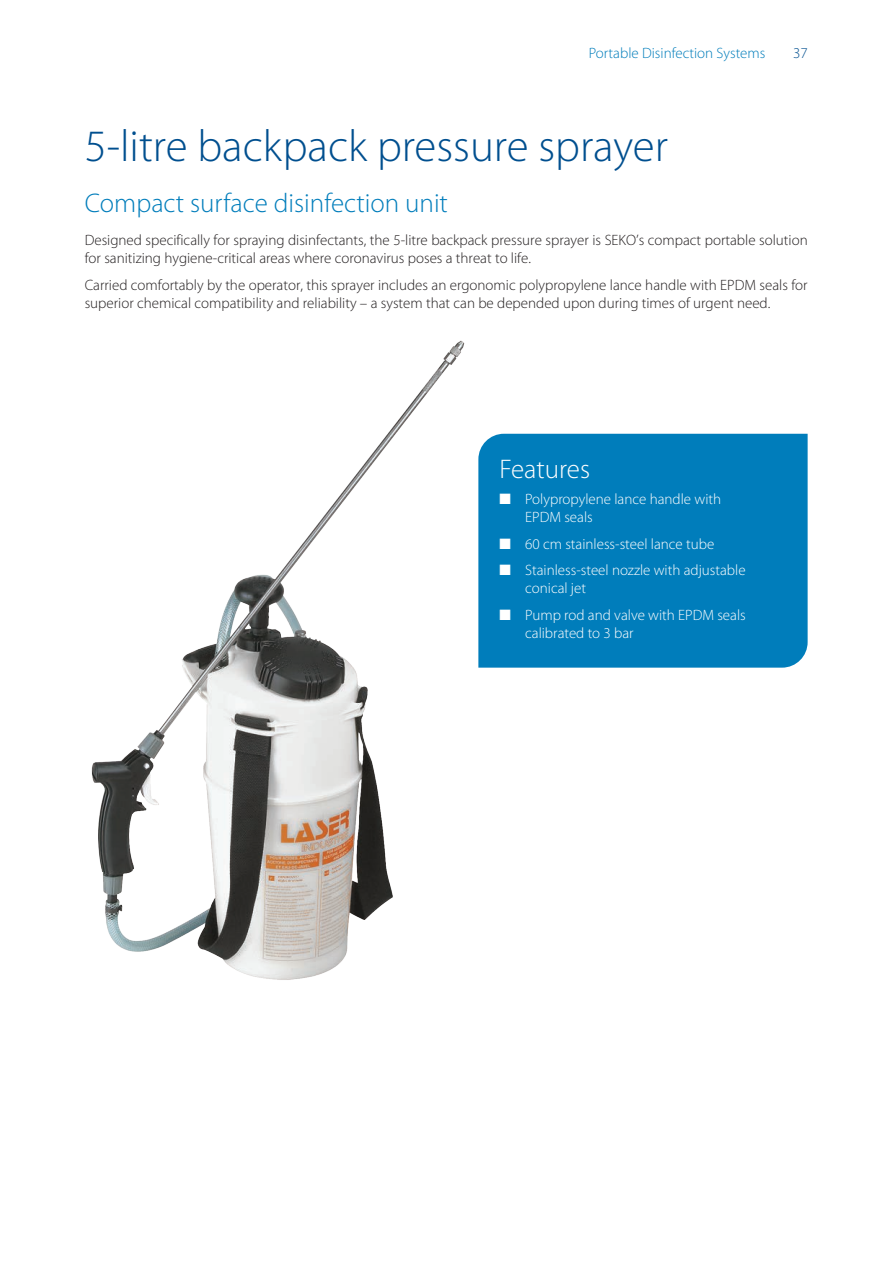
<style>
.page{position:relative;width:893px;height:1263px;background:#fff}
.page>*{position:absolute;margin:0;border:0;box-sizing:border-box;transform-origin:0 0}
.t1{font:300 45px "Myriad Pro";color:#004f8f}
.t2{font:300 27px "Myriad Pro";color:#007dbb}
.t3{font:300 27px "Myriad Pro";color:#fff}
.Titolo{font:300 15px/18px "Myriad Pro";color:#231f20}
.t4{font:300 15px/18px "Myriad Pro";color:#fff}
.t5{font:300 15px "Myriad Pro";color:#007dbb}
.t6{font:300 15px "Myriad Pro";color:#004f8f}
</style>
<div class="page">
<div style="left:478px;top:434px;width:330px;height:234px;background:#007dbb"></div>
<img style="left:91px;top:340px;width:374px;height:640px">
<p class="t5" style="left:589px;top:44px;width:178px">Portable Disinfection Systems</p>
<p class="t6" style="left:793px;top:44px;width:16px">37</p>
<p class="t1" style="left:85px;top:119px;width:585px">5-litre backpack pressure sprayer</p>
<p class="t2" style="left:85px;top:186px;width:365px">Compact surface disinfection unit</p>
<p class="Titolo" style="left:85px;top:231px;width:724px">Designed specifically for spraying disinfectants, the 5-litre backpack pressure sprayer is SEKO’s compact portable solution for sanitizing hygiene-critical areas where coronavirus poses a threat to life.</p>
<p class="Titolo" style="left:85px;top:275px;width:724px">Carried comfortably by the operator, this sprayer includes an ergonomic polypropylene lance handle with EPDM seals for superior chemical compatibility and reliability – a system that can be depended upon during times of urgent need.</p>
<p class="t3" style="left:500px;top:452px;width:92px">Features</p>
<p class="t4" style="left:525px;top:490px;width:197px;text-indent:-26px">■ Polypropylene lance handle with<br>EPDM seals</p>
<p class="t4" style="left:500px;top:534px;width:216px">■ 60 cm stainless-steel lance tube</p>
<p class="t4" style="left:525px;top:561px;width:222px;text-indent:-26px">■ Stainless-steel nozzle with adjustable conical jet</p>
<p class="t4" style="left:525px;top:605px;width:222px;text-indent:-26px">■ Pump rod and valve with EPDM seals calibrated to 3 bar</p>
</div>
